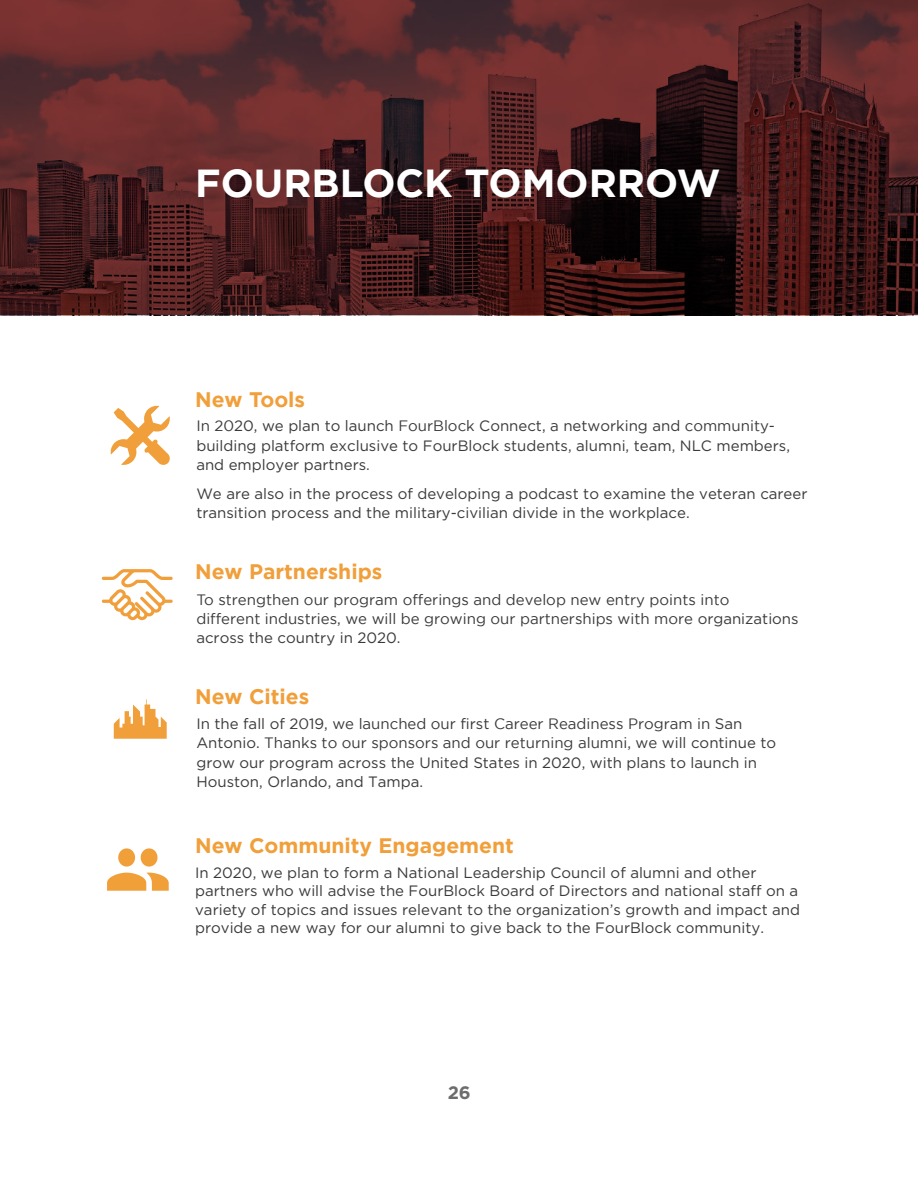
<style>
.page{position:relative;width:918px;height:1188px;background:#fff}
.page>*{position:absolute;margin:0;border:0;box-sizing:border-box;transform-origin:0 0}
.t1{font:700 39px "Gotham";color:#fff}
.t2{font:700 21px "Gotham";color:#f19f3a}
.t3{font:700 18px "Gotham";color:#6d6d6d}
.t4{font:15px/19.5px "Gotham";color:#3a3a3a}
</style>
<div class="page">
<svg style="left:0;top:0;width:918px;height:315px;background:#4c2021"></svg>
<svg style="left:101px;top:569px;width:72px;height:52px"></svg>
<svg style="left:114px;top:699px;width:53px;height:40px"></svg>
<svg style="left:110px;top:405px;width:60px;height:60px"></svg>
<img style="left:107px;top:848px;width:62px;height:43px">
<h1 class="t1" style="left:195px;top:160px;width:527px">FOURBLOCK TOMORROW</h1>
<h2 class="t2" style="left:195px;top:387px;width:112px">New Tools</h2>
<p class="t4" style="left:196px;top:416px;width:595px">In 2020, we plan to launch FourBlock Connect, a networking and community&shy;building platform exclusive to FourBlock students, alumni, team, NLC members, and employer partners.</p>
<p class="t4" style="left:196px;top:483px;width:613px">We are also in the process of developing a podcast to examine the veteran career transition process and the military-civilian divide in the workplace.</p>
<h2 class="t2" style="left:195px;top:560px;width:189px">New Partnerships</h2>
<p class="t4" style="left:196px;top:589px;width:604px">To strengthen our program offerings and develop new entry points into<br>different industries, we will be growing our partnerships with more organizations across the country in 2020.</p>
<h2 class="t2" style="left:195px;top:685px;width:116px">New Cities</h2>
<p class="t4" style="left:196px;top:713px;width:581px">In the fall of 2019, we launched our first Career Readiness Program in San Antonio. Thanks to our sponsors and our returning alumni, we will continue to grow our program across the United States in 2020, with plans to launch in Houston, Orlando, and Tampa.</p>
<h2 class="t2" style="left:195px;top:833px;width:320px">New Community Engagement</h2>
<p class="t4" style="left:195px;top:863px;width:606px;line-height:18.5px">In 2020, we plan to form a National Leadership Council of alumni and other partners who will advise the FourBlock Board of Directors and national staff on a variety of topics and issues relevant to the organization’s growth and impact and provide a new way for our alumni to give back to the FourBlock community.</p>
<p class="t3" style="left:448px;top:1080px;width:25px">26</p>
</div>
